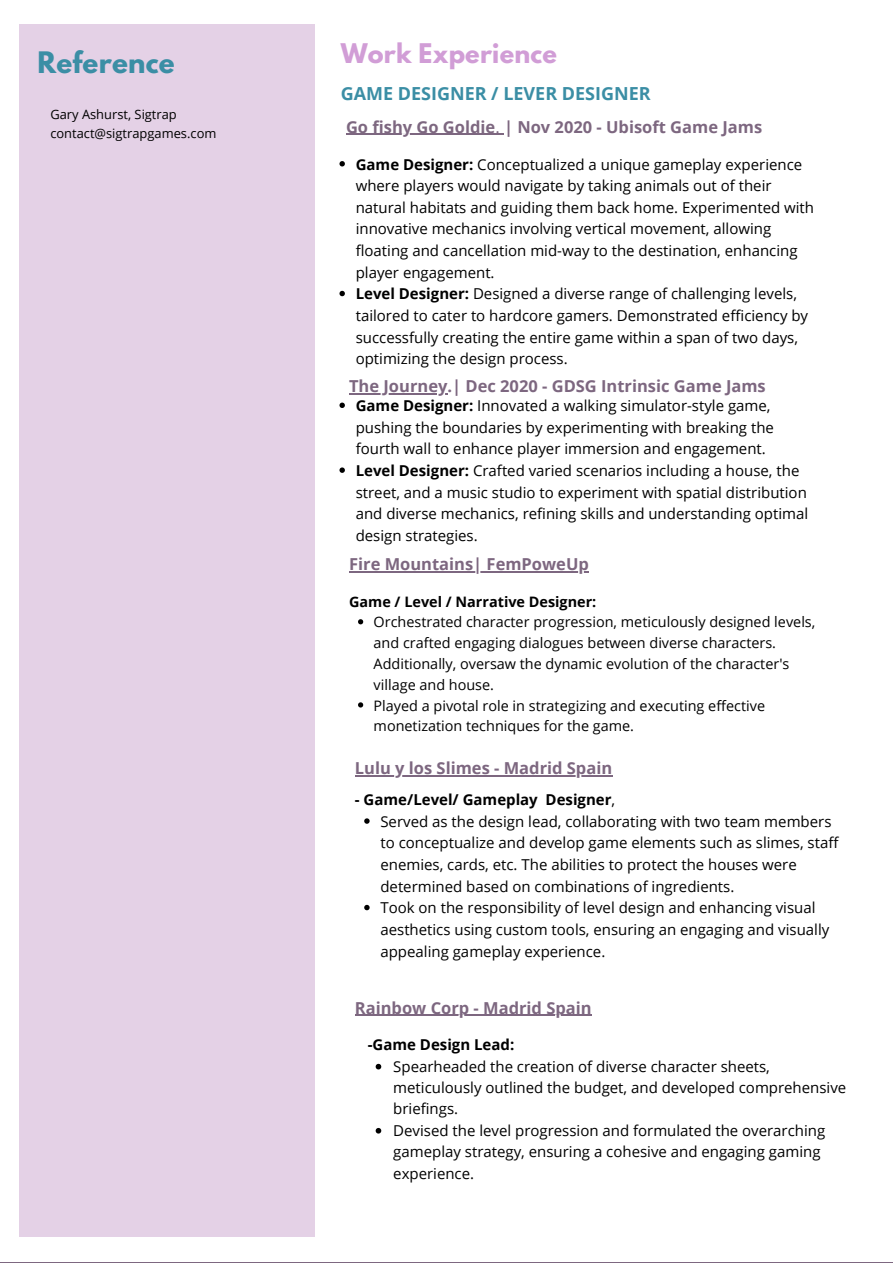
<style>
.page{position:relative;width:893px;height:1264px;background:#fff}
.page>*{position:absolute;margin:0;border:0;box-sizing:border-box;transform-origin:0 0}
.t1{font:700 26.25px "League Spartan";letter-spacing:.01em;color:#3b8ea5}
.t2{font:700 24px "League Spartan";letter-spacing:.01em;color:#d19dd6}
.t3{font:700 18px "Open Sans";color:#3b8ea5}
.t4{font:700 16.5px "Open Sans";color:#7d6780}
.t5{font:15px/21.6px "Open Sans";color:#000}
.t6{font:700 15px "Open Sans";color:#000}
.t7{font:14.4px/20.9px "Open Sans";color:#000}
.t8{font:700 14.4px "Open Sans";color:#000}
.t9{font:12.9px "Open Sans";color:#000}
.s1{font-weight:400}
.s2{font-weight:700}
</style>
<div class="page">
<div style="left:19px;top:24px;width:296px;height:1212px;background:#e4d1e6"></div>
<hr style="left:355px;top:775px;width:139px;height:1px;background:#7d6780">
<hr style="left:494px;top:775px;width:118px;height:1px;background:#7d6780">
<svg style="left:364px;top:818px;width:5px;height:5px"></svg>
<svg style="left:364px;top:904px;width:5px;height:6px"></svg>
<hr style="left:355px;top:1014px;width:114px;height:2px;background:#7d6780">
<hr style="left:473px;top:1014px;width:118px;height:2px;background:#7d6780">
<svg style="left:375px;top:1063px;width:6px;height:6px"></svg>
<svg style="left:375px;top:1128px;width:6px;height:5px"></svg>
<svg style="left:358px;top:619px;width:5px;height:5px"></svg>
<svg style="left:358px;top:702px;width:5px;height:5px"></svg>
<hr style="left:349px;top:571px;width:124px;height:1px;background:#7d6780">
<hr style="left:473px;top:571px;width:116px;height:1px;background:#7d6780">
<svg style="left:339px;top:402px;width:6px;height:6px"></svg>
<svg style="left:339px;top:467px;width:6px;height:6px"></svg>
<hr style="left:349px;top:393px;width:98px;height:1px;background:#7d6780">
<svg style="left:339px;top:161px;width:6px;height:5px"></svg>
<svg style="left:339px;top:291px;width:6px;height:5px"></svg>
<hr style="left:346px;top:134px;width:149px;height:1px;background:#7d6780">
<p class="t1" style="left:37px;top:50px;width:139px">Reference</p>
<p class="t9" style="left:50px;top:105px;width:128px">Gary Ashurst, Sigtrap</p>
<p class="t9" style="left:50px;top:124px;width:167px">contact@sigtrapgames.com</p>
<p class="t2" style="left:340px;top:41px;width:218px">Work Experience</p>
<p class="t3" style="left:340px;top:81px;width:311px">GAME DESIGNER / LEVER DESIGNER</p>
<p class="t4" style="left:346px;top:115px;width:417px">Go fishy Go Goldie<span class="s1">.</span> | Nov 2020 - Ubisoft Game Jams</p>
<p class="t5" style="left:355px;top:153px;width:460px"><span class="s2">Game Designer:</span> Conceptualized a unique gameplay experience where players would navigate by taking animals out of their natural habitats and guiding them back home. Experimented with innovative mechanics involving vertical movement, allowing floating and cancellation mid-way to the destination, enhancing player engagement.</p>
<p class="t5" style="left:355px;top:283px;width:454px"><span class="s2">Level Designer:</span> Designed a diverse range of challenging levels, tailored to cater to hardcore gamers. Demonstrated efficiency by successfully creating the entire game within a span of two days, optimizing the design process.</p>
<p class="t4" style="left:349px;top:374px;width:418px">The Journey.| Dec 2020 - GDSG Intrinsic Game Jams</p>
<p class="t5" style="left:355px;top:394px;width:420px"><span class="s2">Game Designer:</span> Innovated a walking simulator-style game, pushing the boundaries by experimenting with breaking the fourth wall to enhance player immersion and engagement.</p>
<p class="t5" style="left:355px;top:459px;width:454px"><span class="s2">Level Designer:</span> Crafted varied scenarios including a house, the street, and a music studio to experiment with spatial distribution and diverse mechanics, refining skills and understanding optimal design strategies.</p>
<p class="t4" style="left:349px;top:552px;width:241px">Fire Mountains| FemPoweUp</p>
<p class="t8" style="left:349px;top:591px;width:249px">Game / Level / Narrative Designer:</p>
<p class="t7" style="left:373px;top:611px;width:443px">Orchestrated character progression, meticulously designed levels, and crafted engaging dialogues between diverse characters.<br>Additionally, oversaw the dynamic evolution of the character's village and house.</p>
<p class="t7" style="left:373px;top:694px;width:393px">Played a pivotal role in strategizing and executing effective monetization techniques for the game.</p>
<p class="t4" style="left:355px;top:756px;width:259px">Lulu y los Slimes - Madrid Spain</p>
<p class="t6" style="left:355px;top:789px;width:262px">- Game/Level/ Gameplay Designer<span class="s1">,</span></p>
<p class="t5" style="left:380px;top:810px;width:459px">Served as the design lead, collaborating with two team members to conceptualize and develop game elements such as slimes, staff enemies, cards, etc. The abilities to protect the houses were determined based on combinations of ingredients.</p>
<p class="t5" style="left:380px;top:896px;width:450px">Took on the responsibility of level design and enhancing visual aesthetics using custom tools, ensuring an engaging and visually appealing gameplay experience.</p>
<p class="t4" style="left:355px;top:996px;width:238px">Rainbow Corp - Madrid Spain</p>
<p class="t6" style="left:368px;top:1034px;width:148px">-Game Design Lead:</p>
<p class="t5" style="left:393px;top:1055px;width:454px">Spearheaded the creation of diverse character sheets, meticulously outlined the budget, and developed comprehensive briefings.</p>
<p class="t5" style="left:393px;top:1119px;width:433px">Devised the level progression and formulated the overarching gameplay strategy, ensuring a cohesive and engaging gaming experience.</p>
</div>
